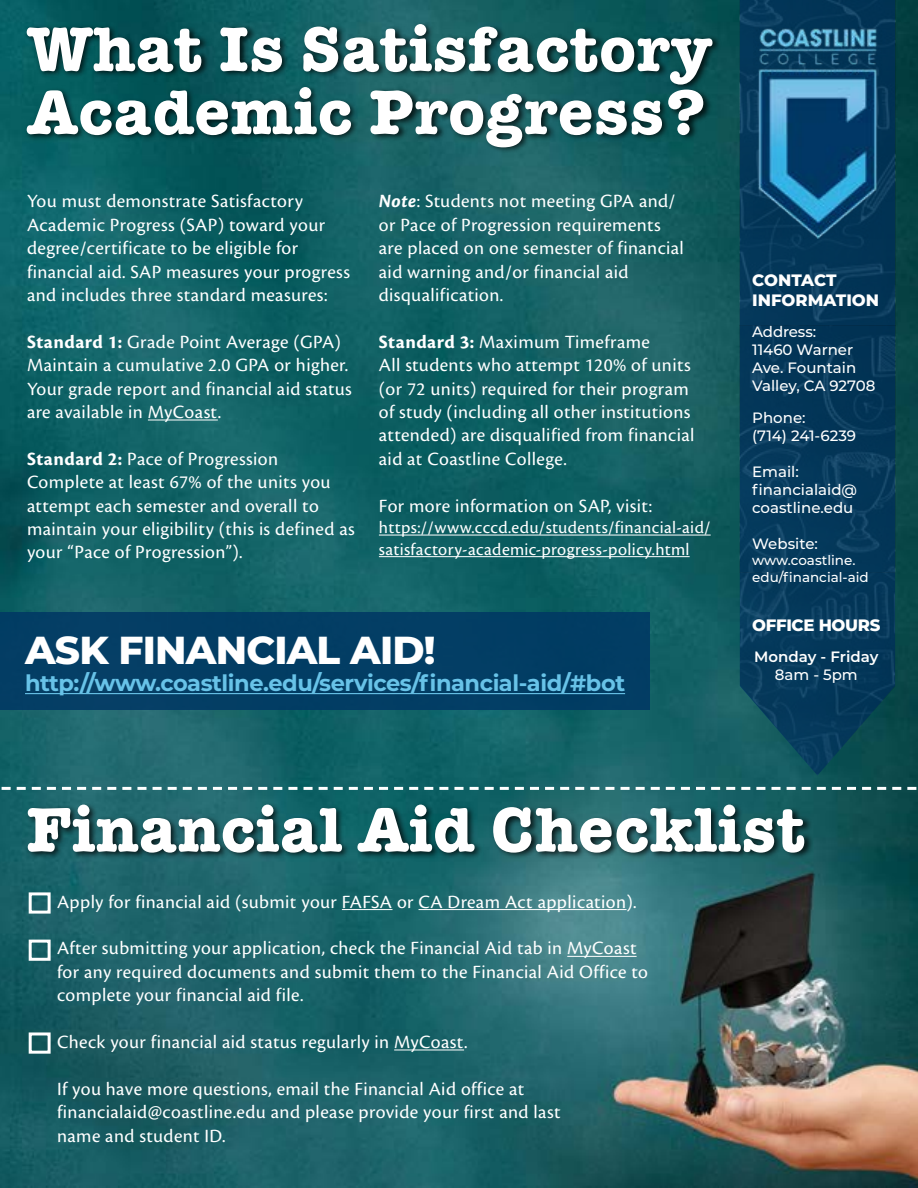
<style>
.page{position:relative;width:918px;height:1188px;background:#fff}
.page>*{position:absolute;margin:0;border:0;box-sizing:border-box;transform-origin:0 0}
.t1{font:700 63px/63px "American Typewriter ITC Pro";letter-spacing:.02em;color:#fff}
.t2{font:800 39px "Montserrat";letter-spacing:-.02em;color:#fff}
.t3{font:700 22.5px "Montserrat";letter-spacing:-.02em;color:#68c3e8}
.Body_Copy{font:19.5px/23.4px "Cronos Pro";letter-spacing:.02em;color:#fff}
.Body_Copy-2{font:18px/21.6px "Cronos Pro";letter-spacing:.02em;color:#fff}
.t4{font:800 16.5px/19.8px "Montserrat";letter-spacing:-.01em;color:#fff}
.t5{font:500 15px/18px "Montserrat";color:#fff}
.t6{font:600 15px "Montserrat";color:#fff}
.t7{font:500 13.5px/16.5px "Montserrat";color:#fff}
.s1{font-weight:700}
.s2{font-weight:700;font-style:italic}
</style>
<div class="page">
<img style="left:0;top:0;width:918px;height:1188px">
<img style="left:740px;top:0;width:155px;height:775px">
<img style="left:754px;top:27px;width:127px;height:212px">
<div style="left:24px;top:22px;width:697px;height:131px;background:#000;opacity:.75"></div>
<hr style="left:148px;top:420px;width:70px;height:1px;background:#fff">
<hr style="left:379px;top:535px;width:332px;height:1px;background:#fff">
<hr style="left:379px;top:556px;width:311px;height:1px;background:#fff">
<div style="left:0;top:612px;width:650px;height:98px;background:#003764"></div>
<hr style="left:25px;top:693px;width:600px;height:1px;background:#68c3e8">
<svg style="left:0;top:787px;width:918px;height:3px"></svg>
<hr style="left:342px;top:909px;width:50px;height:1px;background:#fff">
<hr style="left:419px;top:909px;width:208px;height:1px;background:#fff">
<hr style="left:567px;top:956px;width:70px;height:1px;background:#fff">
<hr style="left:394px;top:1049px;width:70px;height:1px;background:#fff">
<div style="left:29px;top:892px;width:22px;height:22px;border:3px solid #fff"></div>
<div style="left:29px;top:940px;width:22px;height:21px;border:3px solid #fff"></div>
<div style="left:29px;top:1032px;width:22px;height:22px;border:3px solid #fff"></div>
<div style="left:25px;top:803px;width:788px;height:57px;background:#000;opacity:.75"></div>
<p class="t1" style="left:27px;top:18px;width:687px">What Is Satisfactory<br>Academic Progress?</p>
<p class="Body_Copy" style="left:27px;top:190px;width:325px">You must demonstrate Satisfactory Academic Progress (SAP) toward your degree/certificate to be eligible for financial aid. SAP measures your progress and includes three standard measures:</p>
<p class="Body_Copy" style="left:27px;top:330px;width:315px"><span class="s1">Standard 1:</span> Grade Point Average (GPA)</p>
<p class="Body_Copy" style="left:27px;top:354px;width:326px">Maintain a cumulative 2.0 GPA or higher.<br>Your grade report and financial aid status are available in MyCoast.</p>
<p class="Body_Copy" style="left:27px;top:447px;width:253px"><span class="s1">Standard 2:</span> Pace of Progression</p>
<p class="Body_Copy" style="left:27px;top:471px;width:329px">Complete at least 67% of the units you attempt each semester and overall to maintain your eligibility (this is defined as your “Pace of Progression”).</p>
<p class="Body_Copy" style="left:379px;top:190px;width:306px"><span class="s2">Note</span>: Students not meeting GPA and/ or Pace of Progression requirements are placed on one semester of financial aid warning and/or financial aid disqualification.</p>
<p class="Body_Copy" style="left:379px;top:330px;width:273px"><span class="s1">Standard 3:</span> Maximum Timeframe</p>
<p class="Body_Copy" style="left:379px;top:354px;width:317px">All students who attempt 120% of units (or 72 units) required for their program of study (including all other institutions attended) are disqualified from financial aid at Coastline College.</p>
<p class="Body_Copy" style="left:379px;top:494px;width:275px">For more information on SAP, visit:</p>
<p class="Body_Copy-2" style="left:379px;top:517px;width:333px">https://www.cccd.edu/students/financial-aid/ satisfactory-academic-progress-policy.html</p>
<p class="t2" style="left:25px;top:622px;width:412px">ASK FINANCIAL AID!</p>
<p class="t3" style="left:25px;top:667px;width:602px">http://www.coastline.edu/services/financial-aid/#bot</p>
<p class="t4" style="left:752px;top:269px;width:129px">CONTACT<br>INFORMATION</p>
<p class="t5" style="left:752px;top:322px;width:65px">Address:</p>
<p class="t5" style="left:752px;top:340px;width:125px">11460 Warner<br>Ave. Fountain<br>Valley, CA 92708</p>
<p class="t5" style="left:752px;top:408px;width:55px">Phone:</p>
<p class="t5" style="left:752px;top:426px;width:105px">(714) 241-6239</p>
<p class="t5" style="left:752px;top:462px;width:48px">Email:</p>
<p class="t5" style="left:752px;top:480px;width:106px">financialaid@ coastline.edu</p>
<p class="t5" style="left:752px;top:534px;width:67px">Website:</p>
<p class="t7" style="left:752px;top:552px;width:118px">www.coastline. edu/financial-aid</p>
<p class="t4" style="left:752px;top:614px;width:130px">OFFICE HOURS</p>
<p class="t6" style="left:754px;top:646px;width:126px">Monday - Friday</p>
<p class="t5" style="left:775px;top:665px;width:84px">8am - 5pm</p>
<p class="t1" style="left:27px;top:799px;width:780px">Financial Aid Checklist</p>
<p class="Body_Copy" style="left:57px;top:890px;width:581px">Apply for financial aid (submit your FAFSA or CA Dream Act application).</p>
<p class="Body_Copy" style="left:57px;top:937px;width:592px">After submitting your application, check the Financial Aid tab in MyCoast for any required documents and submit them to the Financial Aid Office to complete your financial aid file.</p>
<p class="Body_Copy" style="left:57px;top:1030px;width:412px">Check your financial aid status regularly in MyCoast.</p>
<p class="Body_Copy" style="left:57px;top:1077px;width:469px">If you have more questions, email the Financial Aid office at</p>
<p class="Body_Copy" style="left:57px;top:1101px;width:505px">financialaid@coastline.edu and please provide your first and last</p>
<p class="Body_Copy" style="left:57px;top:1124px;width:170px">name and student ID.</p>
</div>
